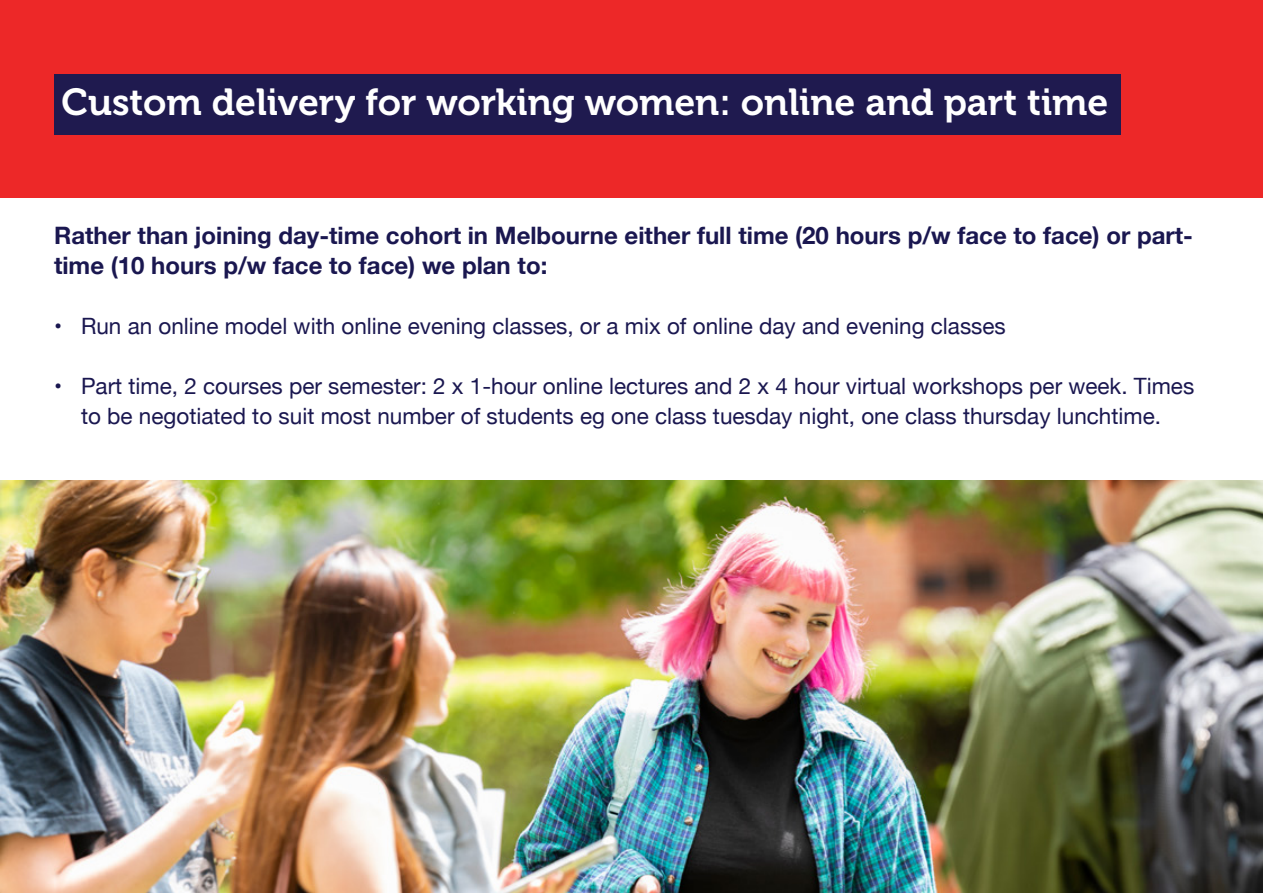
<style>
.page{position:relative;width:1263px;height:893px;background:#fff}
.page>*{position:absolute;margin:0;border:0;box-sizing:border-box;transform-origin:0 0}
.t1{font:37.5px "Museo 700";color:#fff}
.t2{font:700 24px/30px "Helvetica Neue";color:#1a1750}
.t3{font:22.5px/30px "Helvetica Neue";color:#1a1750;text-align:center}
</style>
<div class="page">
<div style="left:0;top:0;width:1263px;height:198px;background:#ed2828"></div>
<div style="left:54px;top:74px;width:1066px;height:61px;background:#1f1a4f"></div>
<img style="left:0;top:481px;width:1263px;height:412px">
<h1 class="t1" style="left:62px;top:81px;width:1048px">Custom delivery for working women: online and part time</h1>
<p class="t2" style="left:54px;top:221px;width:1140px">Rather than joining day-time cohort in Melbourne either full time (20 hours p/w face to face) or part&shy;time (10 hours p/w face to face) we plan to:</p>
<p class="t3" style="left:54px;top:312px;width:953px">• Run an online model with online evening classes, or a mix of online day and evening classes</p>
<p class="t3" style="left:54px;top:372px;width:1142px">• Part time, 2 courses per semester: 2 x 1-hour online lectures and 2 x 4 hour virtual workshops per week. Times to be negotiated to suit most number of students eg one class tuesday night, one class thursday lunchtime.</p>
</div>
